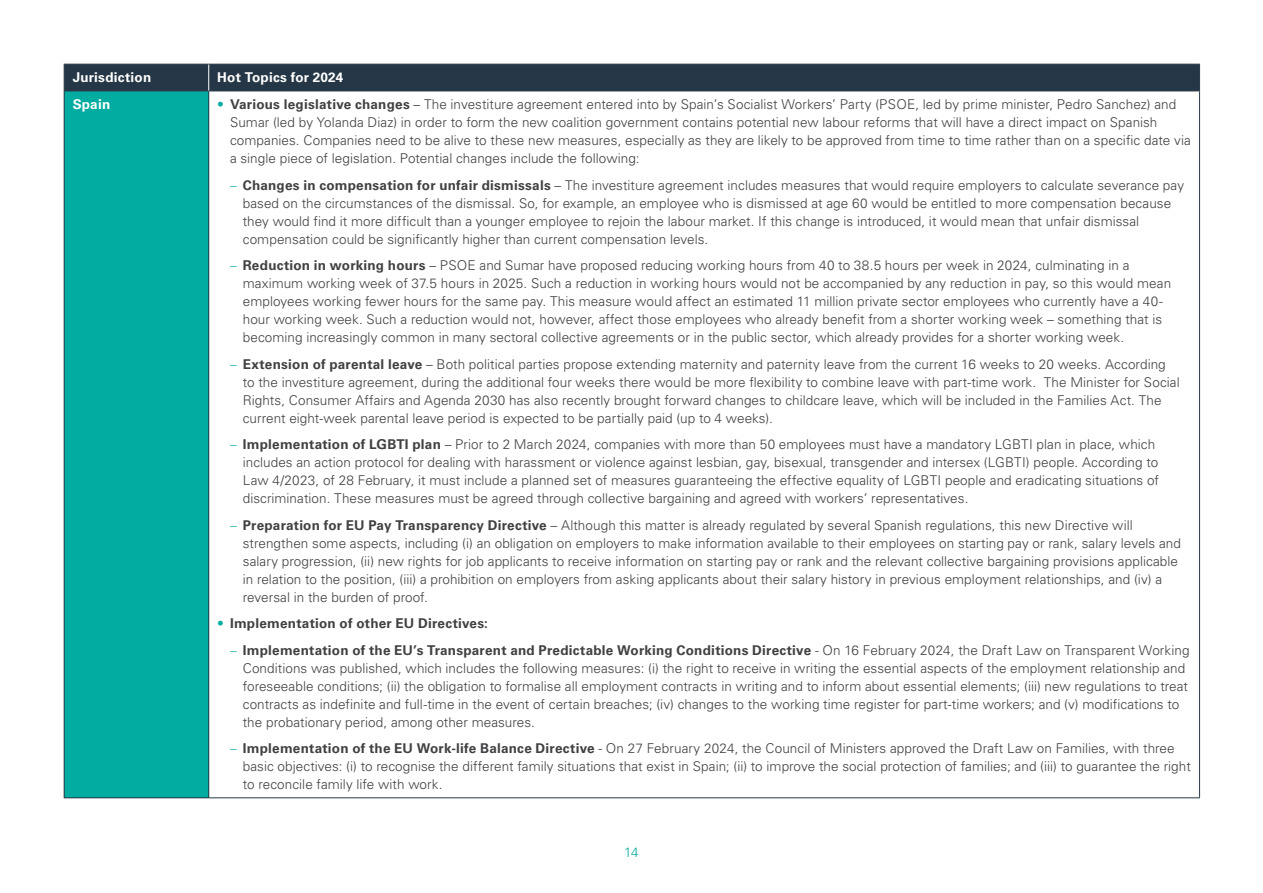
<style>
.page{position:relative;width:1263px;height:893px;background:#fff}
.page>*{position:absolute;margin:0;border:0;box-sizing:border-box;transform-origin:0 0}
.t1{font:300 13.5px/18px "Univers LTCYR 45";letter-spacing:.005em;color:#414042}
.t2{font:700 13.5px "Univers LTCYR 65";letter-spacing:.02em;color:#414042}
.t3{font:700 13.5px "Univers LTCYR 65";letter-spacing:.015em;color:#fff}
.t4{font:300 13.5px "Univers LTCYR 45";color:#02aca0}
.s1{color:#02aca0}
.s2{font-family:"Univers LTCYR 65";font-weight:700}
.s3{font-family:"Univers LTCYR 47 Light Cond";font-weight:400;color:#02aca0}
.s4{font-family:"Univers LTCYR 45";font-weight:300;color:#02aca0}
.s5{font-family:"Univers LTCYR 45";font-weight:300}
</style>
<div class="page">
<div style="left:64px;top:91px;width:145px;height:707px;background:#02aca0"></div>
<hr style="left:64px;top:91px;width:1px;height:706px;background:#253746">
<hr style="left:208px;top:91px;width:1px;height:706px;background:#253746">
<hr style="left:1199px;top:91px;width:1px;height:706px;background:#253746">
<hr style="left:64px;top:797px;width:145px;height:1px;background:#253746">
<hr style="left:209px;top:797px;width:991px;height:1px;background:#253746">
<hr style="left:64px;top:91px;width:145px;height:1px;background:#253746">
<hr style="left:209px;top:91px;width:991px;height:1px;background:#253746">
<div style="left:64px;top:64px;width:1136px;height:27px;background:#253746"></div>
<p class="t3" style="left:73px;top:68px;width:80px">Jurisdiction</p>
<p class="t3" style="left:217px;top:68px;width:128px">Hot Topics for 2024</p>
<p class="t3" style="left:73px;top:95px;width:39px">Spain</p>
<p class="t1" style="left:230px;top:95px;width:962px;text-indent:-13px"><span class="s1">•</span> <span class="s2">Various legislative changes</span> – The investiture agreement entered into by Spain’s Socialist Workers’ Party (PSOE, led by prime minister, Pedro Sanchez) and Sumar (led by Yolanda Diaz) in order to form the new coalition government contains potential new labour reforms that will have a direct impact on Spanish companies. Companies need to be alive to these new measures, especially as they are likely to be approved from time to time rather than on a specific date via a single piece of legislation. Potential changes include the following:</p>
<p class="t1" style="left:243px;top:176px;width:943px;text-indent:-13px"><span class="s3">–</span> <span class="s2">Changes in compensation for unfair dismissals</span> – The investiture agreement includes measures that would require employers to calculate severance pay based on the circumstances of the dismissal. So, for example, an employee who is dismissed at age 60 would be entitled to more compensation because they would find it more difficult than a younger employee to rejoin the labour market. If this change is introduced, it would mean that unfair dismissal compensation could be significantly higher than current compensation levels.</p>
<p class="t1" style="left:243px;top:256px;width:930px;text-indent:-13px"><span class="s3">–</span> <span class="s2">Reduction in working hours</span> – PSOE and Sumar have proposed reducing working hours from 40 to 38.5 hours per week in 2024, culminating in a maximum working week of 37.5 hours in 2025. Such a reduction in working hours would not be accompanied by any reduction in pay, so this would mean employees working fewer hours for the same pay. This measure would affect an estimated 11 million private sector employees who currently have a 40- hour working week. Such a reduction would not, however, affect those employees who already benefit from a shorter working week – something that is becoming increasingly common in many sectoral collective agreements or in the public sector, which already provides for a shorter working week.</p>
<p class="t1" style="left:243px;top:355px;width:938px;text-indent:-13px"><span class="s3">–</span> <span class="s2">Extension of parental leave</span> – Both political parties propose extending maternity and paternity leave from the current 16 weeks to 20 weeks. According to the investiture agreement, during the additional four weeks there would be more flexibility to combine leave with part-time work. The Minister for Social Rights, Consumer Affairs and Agenda 2030 has also recently brought forward changes to childcare leave, which will be included in the Families Act. The current eight-week parental leave period is expected to be partially paid (up to 4 weeks).</p>
<p class="t1" style="left:243px;top:435px;width:918px;text-indent:-13px"><span class="s3">–</span> <span class="s2">Implementation of LGBTI plan</span> – Prior to 2 March 2024, companies with more than 50 employees must have a mandatory LGBTI plan in place, which includes an action protocol for dealing with harassment or violence against lesbian, gay, bisexual, transgender and intersex (LGBTI) people. According to Law 4/2023, of 28 February, it must include a planned set of measures guaranteeing the effective equality of LGBTI people and eradicating situations of discrimination. These measures must be agreed through collective bargaining and agreed with workers’ representatives.</p>
<p class="t1" style="left:243px;top:516px;width:940px;text-indent:-13px"><span class="s3">–</span> <span class="s2">Preparation for EU Pay Transparency Directive</span> – Although this matter is already regulated by several Spanish regulations, this new Directive will strengthen some aspects, including (i) an obligation on employers to make information available to their employees on starting pay or rank, salary levels and salary progression, (ii) new rights for job applicants to receive information on starting pay or rank and the relevant collective bargaining provisions applicable in relation to the position, (iii) a prohibition on employers from asking applicants about their salary history in previous employment relationships, and (iv) a reversal in the burden of proof.</p>
<p class="t2" style="left:217px;top:614px;width:272px"><span class="s4">•</span> Implementation of other EU Directives:</p>
<p class="t2" style="left:230px;top:640px;width:961px"><span class="s3">–</span> Implementation of the EU’s Transparent and Predictable Working Conditions Directive <span class="s5">- On 16 February 2024, the Draft Law on Transparent Working</span></p>
<p class="t1" style="left:243px;top:658px;width:947px">Conditions was published, which includes the following measures: (i) the right to receive in writing the essential aspects of the employment relationship and foreseeable conditions; (ii) the obligation to formalise all employment contracts in writing and to inform about essential elements; (iii) new regulations to treat contracts as indefinite and full-time in the event of certain breaches; (iv) changes to the working time register for part-time workers; and (v) modifications to the probationary period, among other measures.</p>
<p class="t1" style="left:243px;top:739px;width:949px;text-indent:-13px"><span class="s3">–</span> <span class="s2">Implementation of the EU Work-life Balance Directive</span> - On 27 February 2024, the Council of Ministers approved the Draft Law on Families, with three basic objectives: (i) to recognise the different family situations that exist in Spain; (ii) to improve the social protection of families; and (iii) to guarantee the right to reconcile family life with work.</p>
<p class="t4" style="left:624px;top:843px;width:16px">14</p>
</div>
